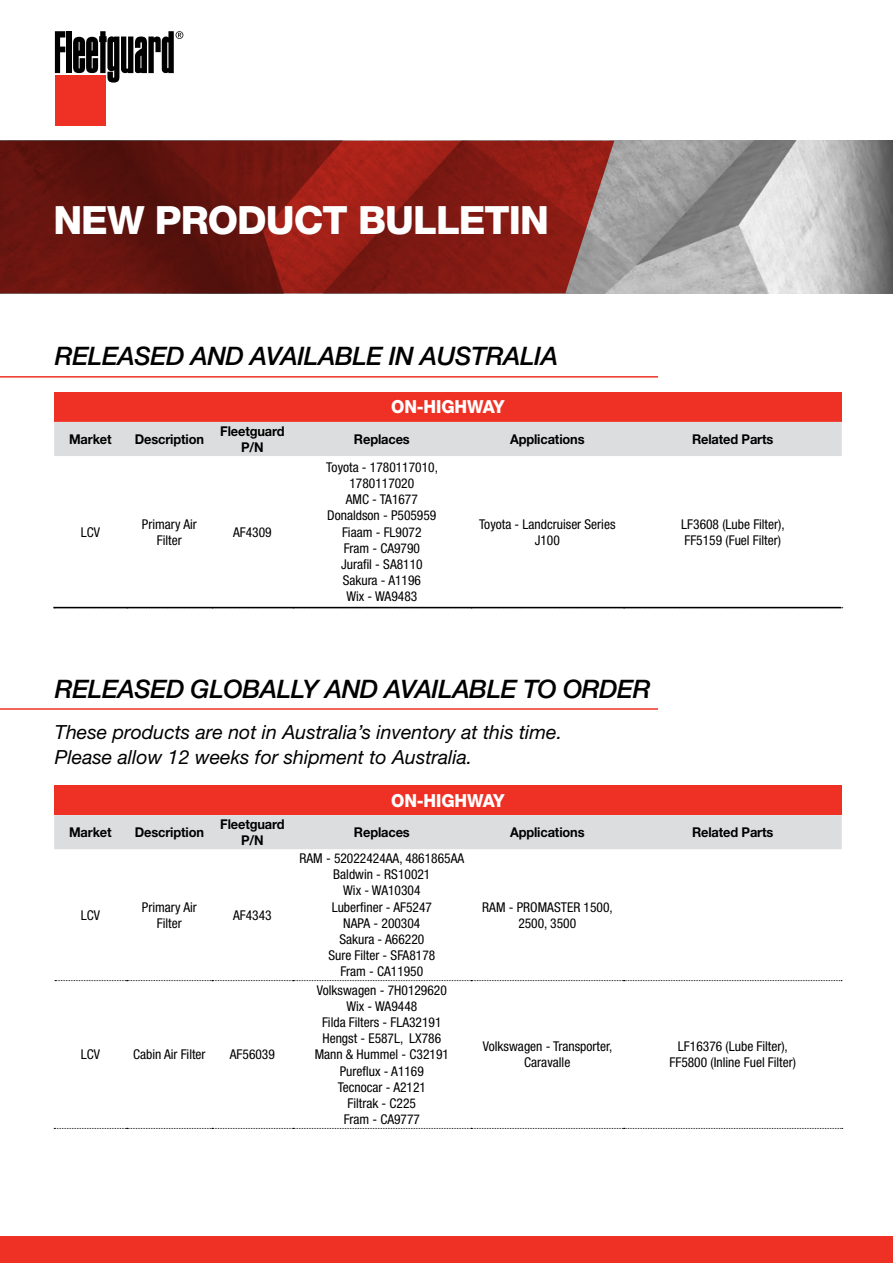
<style>
.page{position:relative;width:893px;height:1263px;background:#fff}
.page>*{position:absolute;margin:0;border:0;box-sizing:border-box;transform-origin:0 0}
.t1{font:800 39px "Helvetica Neue LT Std";letter-spacing:-.025em;color:#fff}
.t2{font:italic 500 25.5px "Helvetica Neue LT Std";letter-spacing:-.02em;color:#000}
.t3{font:italic 19.5px/25.5px "Helvetica Neue LT Std";color:#000}
.t4{font:800 18px "Helvetica Neue LT Std";letter-spacing:-.01em;color:#fff;scale:.95 1}
.t5{font:condensed 13.5px/16.2px "Helvetica Neue LT Std";color:#000;text-align:center}
.t6{font:700 13.5px/16.2px "Helvetica Neue LT Std";letter-spacing:-.01em;color:#000;text-align:center;scale:.95 1}
</style>
<div class="page">
<div style="left:0;top:1236px;width:893px;height:27px;background:#ee3124"></div>
<img style="left:614px;top:141px;width:279px;height:152px">
<svg style="left:0;top:141px;width:614px;height:152px;background:#7b1d17"></svg>
<div style="left:55px;top:76px;width:51px;height:50px;background:#ee3124"></div>
<div style="left:66px;top:31px;width:5px;height:42px;background:#000"></div>
<svg style="left:55px;top:31px;width:10px;height:42px"></svg>
<svg style="left:73px;top:31px;width:110px;height:52px"></svg>
<div style="left:54px;top:392px;width:788px;height:30px;background:#ee3124"></div>
<div style="left:54px;top:422px;width:788px;height:34px;background:#dcddde"></div>
<svg style="left:54px;top:606px;width:787px;height:1px"></svg>
<hr style="left:53px;top:607px;width:788px;height:1px;background:#000">
<hr style="left:0;top:708px;width:658px;height:2px;background:#ee3124">
<hr style="left:0;top:376px;width:658px;height:2px;background:#ee3124">
<div style="left:54px;top:785px;width:788px;height:30px;background:#ee3124"></div>
<div style="left:54px;top:815px;width:788px;height:34px;background:#dcddde"></div>
<svg style="left:55px;top:980px;width:787px;height:1px"></svg>
<svg style="left:54px;top:1128px;width:789px;height:1px"></svg>
<h1 class="t1" style="left:53px;top:196px;width:497px">NEW PRODUCT BULLETIN</h1>
<h2 class="t2" style="left:55px;top:341px;width:505px">RELEASED AND AVAILABLE IN AUSTRALIA</h2>
<h3 class="t4" style="left:391px;top:396px;width:121px">ON-HIGHWAY</h3>
<p class="t6" style="left:69px;top:431px;width:46px">Market</p>
<p class="t6" style="left:135px;top:431px;width:74px">Description</p>
<p class="t6" style="left:220px;top:423px;width:69px">Fleetguard<br>P/N</p>
<p class="t6" style="left:354px;top:431px;width:60px">Replaces</p>
<p class="t6" style="left:510px;top:431px;width:80px">Applications</p>
<p class="t6" style="left:692px;top:431px;width:87px">Related Parts</p>
<p class="t5" style="left:81px;top:524px;width:21px">LCV</p>
<p class="t5" style="left:142px;top:515px;width:56px">Primary Air<br>Filter</p>
<p class="t5" style="left:233px;top:524px;width:40px">AF4309</p>
<p class="t5" style="left:326px;top:459px;width:113px">Toyota - 1780117010,<br>1780117020<br>AMC - TA1677<br>Donaldson - P505959<br>Fiaam - FL9072<br>Fram - CA9790<br>Jurafil - SA8110<br>Sakura - A1196<br>Wix - WA9483</p>
<p class="t5" style="left:479px;top:515px;width:138px">Toyota - Landcruiser Series<br>J100</p>
<p class="t5" style="left:681px;top:515px;width:105px;text-align:left">LF3608 (Lube Filter),<br>FF5159 (Fuel Filter)</p>
<h2 class="t2" style="left:55px;top:674px;width:597px">RELEASED GLOBALLY AND AVAILABLE TO ORDER</h2>
<h3 class="t3" style="left:55px;top:718px;width:509px">These products are not in Australia’s inventory at this time.<br>Please allow 12 weeks for shipment to Australia.</h3>
<h3 class="t4" style="left:391px;top:789px;width:121px">ON-HIGHWAY</h3>
<p class="t6" style="left:69px;top:824px;width:46px">Market</p>
<p class="t6" style="left:135px;top:824px;width:74px">Description</p>
<p class="t6" style="left:220px;top:816px;width:69px">Fleetguard<br>P/N</p>
<p class="t6" style="left:354px;top:824px;width:60px">Replaces</p>
<p class="t6" style="left:510px;top:824px;width:80px">Applications</p>
<p class="t6" style="left:692px;top:824px;width:87px">Related Parts</p>
<p class="t5" style="left:81px;top:907px;width:21px">LCV</p>
<p class="t5" style="left:142px;top:898px;width:56px">Primary Air<br>Filter</p>
<p class="t5" style="left:233px;top:907px;width:40px">AF4343</p>
<p class="t5" style="left:81px;top:1046px;width:21px">LCV</p>
<p class="t5" style="left:133px;top:1046px;width:74px">Cabin Air Filter</p>
<p class="t5" style="left:230px;top:1046px;width:47px">AF56039</p>
<p class="t5" style="left:300px;top:850px;width:166px">RAM - 52022424AA, 4861865AA<br>Baldwin - RS10021<br>Wix - WA10304<br>Luberfiner - AF5247<br>NAPA - 200304<br>Sakura - A66220<br>Sure Filter - SFA8178<br>Fram - CA11950</p>
<p class="t5" style="left:315px;top:981px;width:136px">Volkswagen - 7H0129620<br>Wix - WA9448<br>Filda Filters - FLA32191<br>Hengst - E587L, LX786<br>Mann &amp; Hummel - C32191<br>Pureflux - A1169<br>Tecnocar - A2121<br>Filtrak - C225<br>Fram - CA9777</p>
<p class="t5" style="left:482px;top:898px;width:132px">RAM - PROMASTER 1500,<br>2500, 3500</p>
<p class="t5" style="left:483px;top:1038px;width:131px">Volkswagen - Transporter,<br>Caravalle</p>
<p class="t5" style="left:669px;top:1038px;width:128px">LF16376 (Lube Filter),<br>FF5800 (Inline Fuel Filter)</p>
</div>
